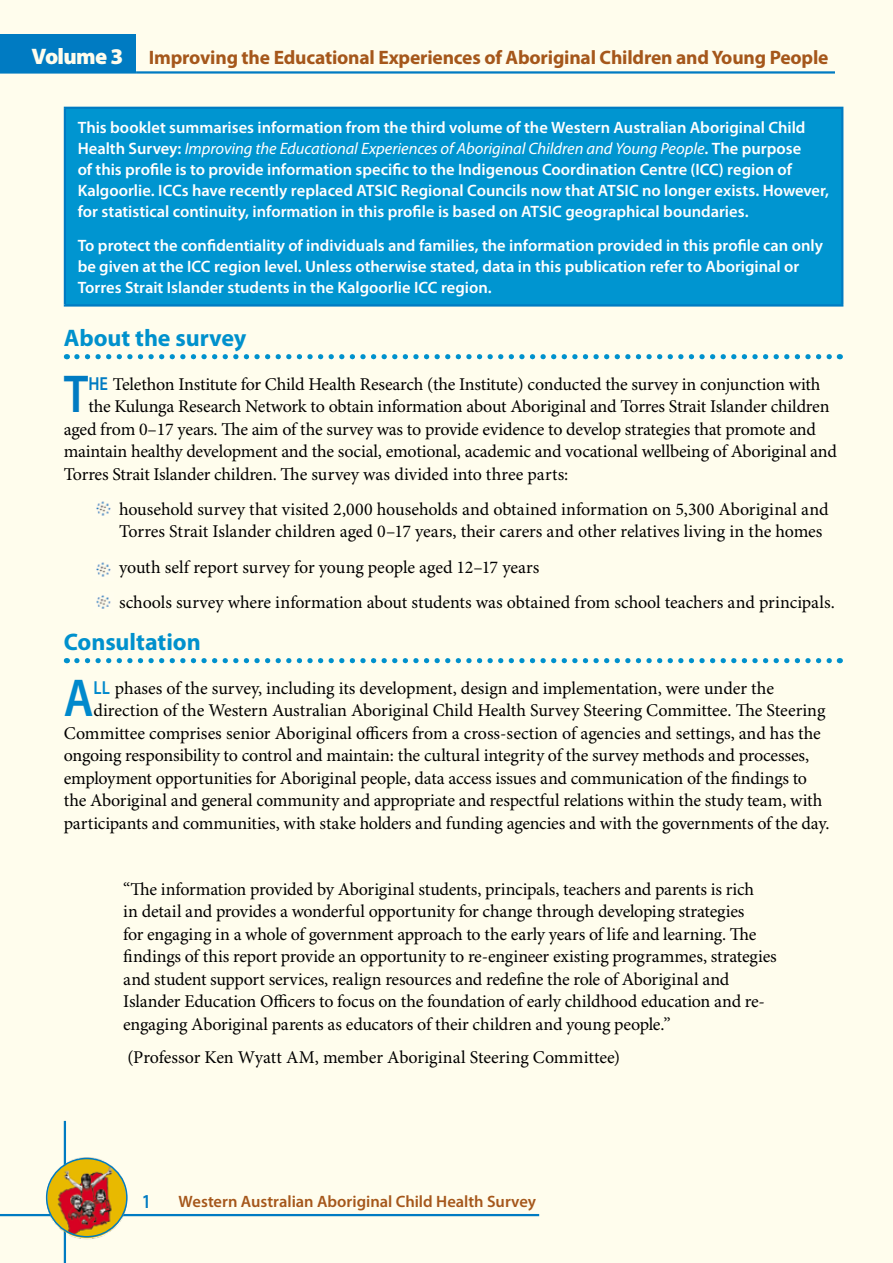
<style>
.page{position:relative;width:893px;height:1263px;background:#fff}
.page>*{position:absolute;margin:0;border:0;box-sizing:border-box;transform-origin:0 0}
.t1{font:600 53.7px "Myriad Pro";color:#007bc2;scale:.88 1}
.t2{font:600 53.7px "Myriad Pro";color:#0089cc;scale:.88 1}
.t3{font:700 24px "Myriad Pro";letter-spacing:-.005em;color:#0091cd}
.t4{font:700 19.5px "Myriad Pro";letter-spacing:-.01em;color:#a5571b}
.t5{font:18px/22.5px "Minion Pro";letter-spacing:-.01em;color:#000}
.t6{font:600 16.5px/21px "Myriad Pro";color:#fff}
.t7{font:600 16.5px "Myriad Pro";color:#a5571b}
.s1{font-weight:900;font-size:22.5px;color:#fffded}
.s2{font-weight:400;font-style:italic}
.s3{font-family:"Myriad Pro";font-weight:600;font-size:18.9px;color:#007bc2}
.s4{font-family:"Myriad Pro";font-weight:600;font-size:18.9px;color:#0089cc}
</style>
<div class="page">
<div style="left:0;top:0;width:892px;height:1263px;background:#fffded"></div>
<div style="left:64px;top:106px;width:778px;height:1029px;background:#fffded"></div>
<div style="left:0;top:34px;width:136px;height:38px;background:#007bc2"></div>
<hr style="left:0;top:71px;width:136px;height:3px;background:#007bc2">
<hr style="left:136px;top:71px;width:699px;height:3px;background:#007bc2">
<hr style="left:0;top:1214px;width:539px;height:2px;background:#007bc2">
<hr style="left:64px;top:1121px;width:2px;height:142px;background:#007bc2">
<img style="left:43px;top:1150px;width:86px;height:95px">
<div style="left:46px;top:1158px;width:82px;height:79px;border:2px solid #007bc2;border-radius:50%"></div>
<svg style="left:892px;top:0;width:1px;height:1263px"></svg>
<svg style="left:77px;top:354px;width:763px;height:5px"></svg>
<svg style="left:77px;top:658px;width:763px;height:5px"></svg>
<div style="left:65px;top:108px;width:777px;height:197px;background:#0095d0"></div>
<hr style="left:64px;top:107px;width:779px;height:2px;background:#007bc2">
<hr style="left:64px;top:109px;width:2px;height:195px;background:#007bc2">
<hr style="left:841px;top:109px;width:2px;height:195px;background:#007bc2">
<hr style="left:64px;top:304px;width:779px;height:3px;background:#007bc2">
<img style="left:96px;top:562px;width:15px;height:15px">
<img style="left:96px;top:501px;width:15px;height:15px">
<img style="left:96px;top:595px;width:15px;height:14px">
<svg style="left:143px;top:1195px;width:5px;height:13px"></svg>
<p class="t4" style="left:32px;top:46px;width:798px"><span class="s1">Volume 3</span> Improving the Educational Experiences of Aboriginal Children and Young People</p>
<p class="t6" style="left:78px;top:117px;width:753px">This booklet summarises information from the third volume of the Western Australian Aboriginal Child Health Survey: <span class="s2">Improving the Educational Experiences of Aboriginal Children and Young People</span>. The purpose<br>of this profile is to provide information specific to the Indigenous Coordination Centre (ICC) region of Kalgoorlie. ICCs have recently replaced ATSIC Regional Councils now that ATSIC no longer exists. However, for statistical continuity, information in this profile is based on ATSIC geographical boundaries.</p>
<p class="t6" style="left:78px;top:235px;width:747px">To protect the confidentiality of individuals and families, the information provided in this profile can only be given at the ICC region level. Unless otherwise stated, data in this publication refer to Aboriginal or<br>Torres Strait Islander students in the Kalgoorlie ICC region.</p>
<h2 class="t3" style="left:64px;top:324px;width:184px">About the survey</h2>
<h1 class="t1" style="left:64px;top:364px;width:30px">T</h1>
<p class="t5" style="left:88px;top:373px;width:734px"><span class="s3">he</span> Telethon Institute for Child Health Research (the Institute) conducted the survey in conjunction with</p>
<p class="t5" style="left:88px;top:396px;width:743px">the Kulunga Research Network to obtain information about Aboriginal and Torres Strait Islander children</p>
<p class="t5" style="left:64px;top:418px;width:754px">aged from 0–17 years. The aim of the survey was to provide evidence to develop strategies that promote and</p>
<p class="t5" style="left:64px;top:441px;width:775px">maintain healthy development and the social, emotional, academic and vocational wellbeing of Aboriginal and</p>
<p class="t5" style="left:64px;top:463px;width:506px">Torres Strait Islander children. The survey was divided into three parts:</p>
<p class="t5" style="left:119px;top:499px;width:711px">household survey that visited 2,000 households and obtained information on 5,300 Aboriginal and<br>Torres Strait Islander children aged 0–17 years, their carers and other relatives living in the homes</p>
<p class="t5" style="left:119px;top:550px;width:717px;line-height:35.2px">youth self report survey for young people aged 12–17 years<br>schools survey where information about students was obtained from school teachers and principals.</p>
<h2 class="t3" style="left:64px;top:628px;width:138px">Consultation</h2>
<h1 class="t2" style="left:64px;top:668px;width:35px">A</h1>
<p class="t5" style="left:94px;top:677px;width:682px"><span class="s4">ll</span> phases of the survey, including its development, design and implementation, were under the</p>
<p class="t5" style="left:94px;top:700px;width:733px">direction of the Western Australian Aboriginal Child Health Survey Steering Committee. The Steering</p>
<p class="t5" style="left:64px;top:722px;width:759px">Committee comprises senior Aboriginal officers from a cross-section of agencies and settings, and has the</p>
<p class="t5" style="left:64px;top:745px;width:747px">ongoing responsibility to control and maintain: the cultural integrity of the survey methods and processes,</p>
<p class="t5" style="left:64px;top:767px;width:745px">employment opportunities for Aboriginal people, data access issues and communication of the findings to</p>
<p class="t5" style="left:64px;top:790px;width:760px">the Aboriginal and general community and appropriate and respectful relations within the study team, with</p>
<p class="t5" style="left:64px;top:812px;width:767px">participants and communities, with stake holders and funding agencies and with the governments of the day.</p>
<p class="t5" style="left:123px;top:878px;width:655px">“The information provided by Aboriginal students, principals, teachers and parents is rich<br>in detail and provides a wonderful opportunity for change through developing strategies<br>for engaging in a whole of government approach to the early years of life and learning. The findings of this report provide an opportunity to re-engineer existing programmes, strategies and student support services, realign resources and redefine the role of Aboriginal and Islander Education Officers to focus on the foundation of early childhood education and re&shy;engaging Aboriginal parents as educators of their children and young people.”</p>
<p class="t5" style="left:127px;top:1047px;width:494px">(Professor Ken Wyatt AM, member Aboriginal Steering Committee)</p>
<p class="t7" style="left:179px;top:1192px;width:359px">Western Australian Aboriginal Child Health Survey</p>
</div>
